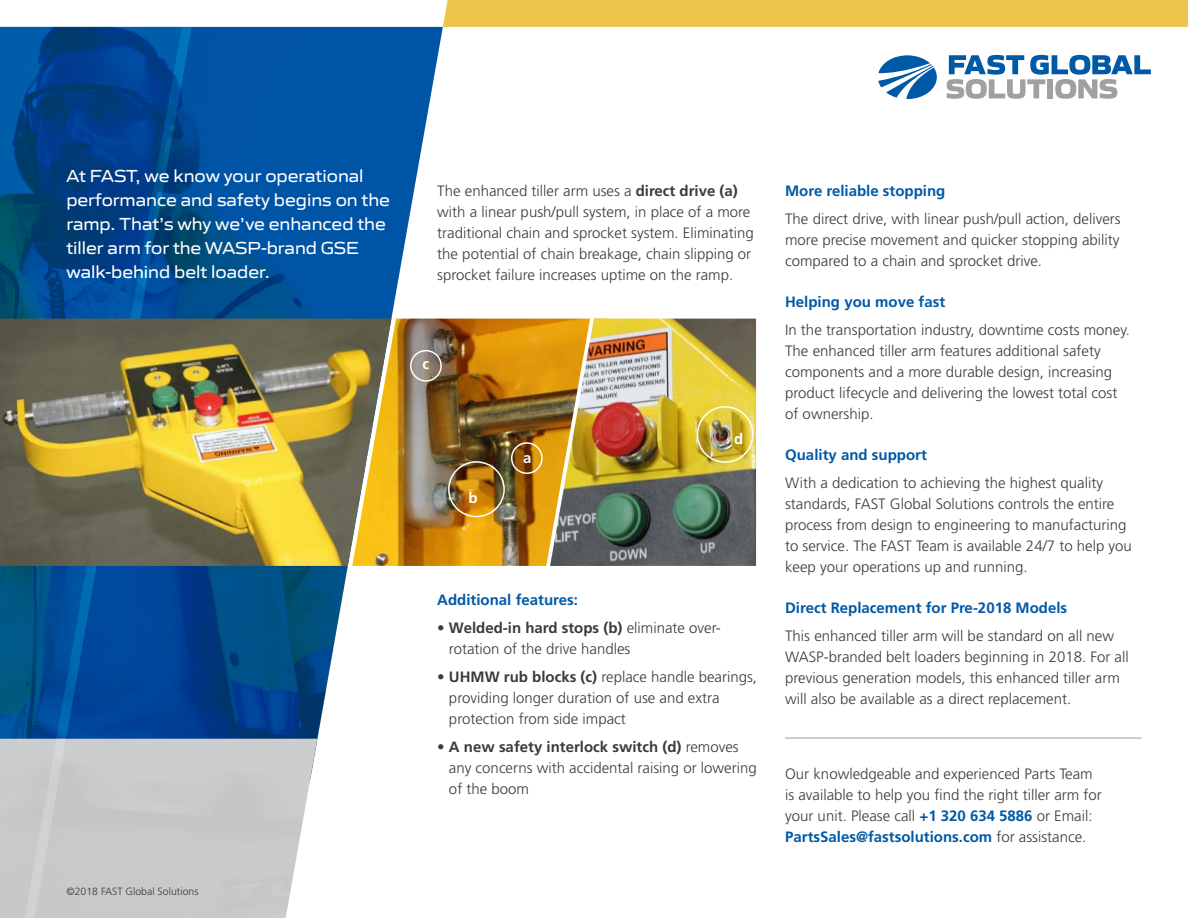
<style>
.page{position:relative;width:1188px;height:918px;background:#fff}
.page>*{position:absolute;margin:0;border:0;box-sizing:border-box;transform-origin:0 0}
.t1{font:18px/24px "Gomme Sans";color:#fff}
.t2{font:300 15px/21px "Frutiger LT Std";color:#3c3b3c}
.t3{font:700 15px "Frutiger LT Std";color:#0059a6}
.t4{font:700 15px "Frutiger LT Std";color:#fff}
.t5{font:300 10.5px "Frutiger LT Std";color:#3c3b3c}
.s1{font-weight:700}
.s2{font-weight:700;color:#0059a6}
</style>
<div class="page">
<div style="left:443px;top:0;width:745px;height:27px;background:#ecc54a"></div>
<img style="left:0;top:27px;width:443px;height:715px">
<img style="left:0;top:739px;width:317px;height:179px">
<svg style="left:22px;top:26px;width:171px;height:892px;background:#376ba0"></svg>
<img style="left:0;top:319px;width:352px;height:247px">
<img style="left:352px;top:319px;width:190px;height:247px">
<img style="left:598px;top:319px;width:158px;height:247px">
<div style="left:448px;top:461px;width:57px;height:56px;border:2px solid #fff;border-radius:50%"></div>
<div style="left:410px;top:350px;width:32px;height:32px;border:2px solid #fff;border-radius:50%"></div>
<div style="left:511px;top:442px;width:32px;height:32px;border:2px solid #fff;border-radius:50%"></div>
<div style="left:697px;top:406px;width:57px;height:57px;border:2px solid #fff;border-radius:50%"></div>
<img style="left:542px;top:318px;width:56px;height:248px">
<hr style="left:785px;top:738px;width:357px;height:1px;background:#9ea0a2">
<svg style="left:878px;top:55px;width:59px;height:44px"></svg>
<svg style="left:947px;top:55px;width:204px;height:44px"></svg>
<p class="t1" style="left:66px;top:163px;width:325px">At FAST, we know your operational performance and safety begins on the ramp. That’s why we’ve enhanced the tiller arm for the WASP-brand GSE walk-behind belt loader.</p>
<p class="t5" style="left:66px;top:886px;width:134px">©2018 FAST Global Solutions</p>
<p class="t2" style="left:437px;top:180px;width:318px">The enhanced tiller arm uses a <span class="s1">direct drive (a) </span>with a linear push/pull system, in place of a more traditional chain and sprocket system. Eliminating the potential of chain breakage, chain slipping or sprocket failure increases uptime on the ramp.</p>
<p class="t4" style="left:422px;top:355px;width:8px">c</p>
<p class="t4" style="left:468px;top:489px;width:11px">b</p>
<p class="t4" style="left:523px;top:449px;width:10px">a</p>
<p class="t4" style="left:734px;top:430px;width:11px">d</p>
<p class="t3" style="left:437px;top:591px;width:142px">Additional features:</p>
<p class="t2" style="left:449px;top:618px;width:273px;text-indent:-12px">• <span class="s1">Welded-in hard stops (b)</span> eliminate over&shy;rotation of the drive handles</p>
<p class="t2" style="left:449px;top:666px;width:310px;text-indent:-12px">• <span class="s1">UHMW rub blocks (c)</span> replace handle bearings, providing longer duration of use and extra protection from side impact</p>
<p class="t2" style="left:449px;top:736px;width:309px;text-indent:-12px">• <span class="s1">A new safety interlock switch (d)</span> removes any concerns with accidental raising or lowering of the boom</p>
<p class="t3" style="left:785px;top:182px;width:162px">More reliable stopping</p>
<p class="t2" style="left:785px;top:208px;width:337px;text-align:justify">The direct drive, with linear push/pull action, delivers more precise movement and quicker stopping ability compared to a chain and sprocket drive.</p>
<p class="t3" style="left:785px;top:293px;width:162px">Helping you move fast</p>
<p class="t2" style="left:785px;top:319px;width:346px">In the transportation industry, downtime costs money.<br>The enhanced tiller arm features additional safety components and a more durable design, increasing product lifecycle and delivering the lowest total cost of ownership.</p>
<p class="t3" style="left:785px;top:446px;width:143px">Quality and support</p>
<p class="t2" style="left:785px;top:472px;width:348px">With a dedication to achieving the highest quality standards, FAST Global Solutions controls the entire process from design to engineering to manufacturing to service. The FAST Team is available 24/7 to help you keep your operations up and running.</p>
<p class="t3" style="left:785px;top:599px;width:284px">Direct Replacement for Pre-2018 Models</p>
<p class="t2" style="left:785px;top:625px;width:345px">This enhanced tiller arm will be standard on all new WASP-branded belt loaders beginning in 2018. For all previous generation models, this enhanced tiller arm will also be available as a direct replacement.</p>
<p class="t2" style="left:785px;top:763px;width:318px">Our knowledgeable and experienced Parts Team is available to help you find the right tiller arm for your unit. Please call <span class="s2">+1 320 634 5886</span> or Email:<br><span class="s2">PartsSales@fastsolutions.com</span> for assistance.</p>
</div>
